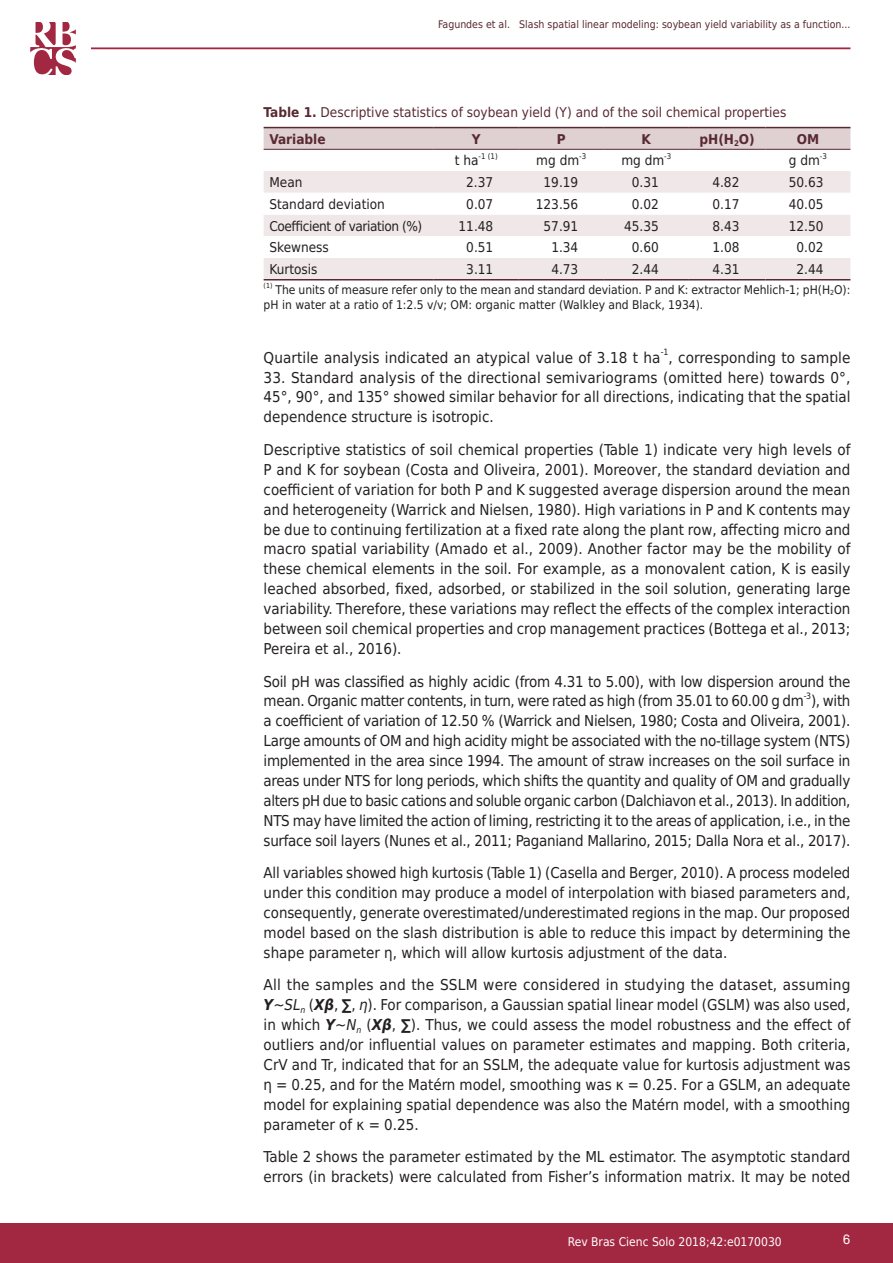
<style>
.page{position:relative;width:893px;height:1263px;background:#fff}
.page>*{position:absolute;margin:0;border:0;box-sizing:border-box;transform-origin:0 0}
.t1{font:15px/20px "DejaVu Sans Condensed";color:#231f20;text-align:justify}
.t2{font:15px/20px "DejaVu Sans Condensed";letter-spacing:-.02em;color:#231f20}
.t3{font:13.5px "DejaVu Sans Condensed";color:#231f20}
.t4{font:13.5px/27px "DejaVu Sans Condensed";color:#582931}
.t5{font:13.5px "DejaVu Sans Condensed";letter-spacing:-.03em;color:#231f20}
.t6{font:700 13.5px "DejaVu Sans Condensed";color:#582931}
.t7{font:13.5px "Akkurat Pro";color:#fff}
.t8{font:12px/15px "DejaVu Sans Condensed";color:#231f20}
.t9{font:12px "DejaVu Sans Condensed";color:#fff}
.t10{font:10.5px "DejaVu Sans Condensed";color:#582931}
.t11{font:8.7px "DejaVu Sans Condensed";color:#231f20}
.t12{font:7.8px "DejaVu Sans Condensed";color:#231f20}
.t13{font:6.9px "DejaVu Sans Condensed";color:#231f20}
.s1{font-weight:700}
.s2{font-weight:700;font-style:italic}
.s3{font-style:italic}
</style>
<div class="page">
<div style="left:0;top:1223px;width:893px;height:40px;background:#a22842"></div>
<hr style="left:91px;top:47px;width:759px;height:2px;background:#a22842">
<svg style="left:30px;top:22px;width:46px;height:52px"></svg>
<svg style="left:264px;top:128px;width:586px;height:21px;background:#dbcbcd"></svg>
<div style="left:264px;top:171px;width:586px;height:108px;background:#f0e7e8"></div>
<svg style="left:264px;top:193px;width:586px;height:65px"></svg>
<hr style="left:264px;top:279px;width:170px;height:1px;background:#582931">
<hr style="left:434px;top:279px;width:85px;height:1px;background:#582931">
<hr style="left:519px;top:279px;width:85px;height:1px;background:#582931">
<hr style="left:604px;top:279px;width:85px;height:1px;background:#582931">
<hr style="left:689px;top:279px;width:76px;height:1px;background:#582931">
<hr style="left:765px;top:279px;width:85px;height:1px;background:#582931">
<hr style="left:264px;top:127px;width:170px;height:1px;background:#582931">
<hr style="left:434px;top:127px;width:85px;height:1px;background:#582931">
<hr style="left:519px;top:127px;width:85px;height:1px;background:#582931">
<hr style="left:604px;top:127px;width:85px;height:1px;background:#582931">
<hr style="left:689px;top:127px;width:76px;height:1px;background:#582931">
<hr style="left:765px;top:127px;width:85px;height:1px;background:#582931">
<hr style="left:264px;top:149px;width:170px;height:1px;background:#582931">
<hr style="left:434px;top:149px;width:85px;height:1px;background:#582931">
<hr style="left:519px;top:149px;width:85px;height:1px;background:#582931">
<hr style="left:604px;top:149px;width:85px;height:1px;background:#582931">
<hr style="left:689px;top:149px;width:76px;height:1px;background:#582931">
<hr style="left:765px;top:149px;width:85px;height:1px;background:#582931">
<p class="t10" style="left:438px;top:16px;width:414px">Fagundes et al. Slash spatial linear modeling: soybean yield variability as a function...</p>
<p class="t4" style="left:269px;top:98px;width:518px;text-indent:-6px"><span class="s1">Table 1.</span> Descriptive statistics of soybean yield (Y) and of the soil chemical properties<br><span class="s1">Variable</span></p>
<p class="t6" style="left:472px;top:128px;width:10px">Y</p>
<p class="t6" style="left:557px;top:128px;width:10px">P</p>
<p class="t6" style="left:642px;top:128px;width:11px">K</p>
<p class="t6" style="left:699px;top:128px;width:57px">pH(H<sub>2</sub>O)</p>
<p class="t6" style="left:797px;top:128px;width:24px">OM</p>
<p class="t3" style="left:455px;top:150px;width:25px">t ha</p>
<p class="t12" style="left:478px;top:149px;width:21px">-1 (1)</p>
<p class="t3" style="left:536px;top:150px;width:44px">mg dm</p>
<p class="t12" style="left:579px;top:149px;width:9px">-3</p>
<p class="t3" style="left:621px;top:150px;width:44px">mg dm</p>
<p class="t12" style="left:664px;top:149px;width:9px">-3</p>
<p class="t3" style="left:789px;top:150px;width:33px">g dm</p>
<p class="t12" style="left:820px;top:149px;width:9px">-3</p>
<p class="t3" style="left:269px;top:171px;width:35px">Mean</p>
<p class="t3" style="left:466px;top:171px;width:29px">2.37</p>
<p class="t3" style="left:544px;top:171px;width:36px">19.19</p>
<p class="t3" style="left:632px;top:171px;width:29px">0.31</p>
<p class="t3" style="left:712px;top:171px;width:29px">4.82</p>
<p class="t3" style="left:789px;top:171px;width:36px">50.63</p>
<p class="t3" style="left:269px;top:193px;width:117px">Standard deviation</p>
<p class="t3" style="left:466px;top:193px;width:29px">0.07</p>
<p class="t3" style="left:536px;top:193px;width:44px">123.56</p>
<p class="t3" style="left:632px;top:193px;width:29px">0.02</p>
<p class="t3" style="left:712px;top:193px;width:29px">0.17</p>
<p class="t3" style="left:789px;top:193px;width:36px">40.05</p>
<p class="t5" style="left:269px;top:215px;width:154px">Coefficient of variation (%)</p>
<p class="t3" style="left:459px;top:215px;width:36px">11.48</p>
<p class="t3" style="left:544px;top:215px;width:36px">57.91</p>
<p class="t3" style="left:624px;top:215px;width:36px">45.35</p>
<p class="t3" style="left:712px;top:215px;width:29px">8.43</p>
<p class="t3" style="left:789px;top:215px;width:36px">12.50</p>
<p class="t3" style="left:269px;top:236px;width:61px">Skewness</p>
<p class="t3" style="left:466px;top:236px;width:29px">0.51</p>
<p class="t3" style="left:551px;top:236px;width:29px">1.34</p>
<p class="t3" style="left:632px;top:236px;width:29px">0.60</p>
<p class="t3" style="left:712px;top:236px;width:29px">1.08</p>
<p class="t3" style="left:796px;top:236px;width:29px">0.02</p>
<p class="t3" style="left:269px;top:258px;width:50px">Kurtosis</p>
<p class="t3" style="left:466px;top:258px;width:29px">3.11</p>
<p class="t3" style="left:551px;top:258px;width:29px">4.73</p>
<p class="t3" style="left:632px;top:258px;width:29px">2.44</p>
<p class="t3" style="left:712px;top:258px;width:29px">4.31</p>
<p class="t3" style="left:796px;top:258px;width:29px">2.44</p>
<p class="t13" style="left:264px;top:279px;width:10px">(1)</p>
<p class="t8" style="left:264px;top:282px;width:588px;text-indent:12px">The units of measure refer only to the mean and standard deviation. P and K: extractor Mehlich-1; pH(H<sub>2</sub>O): pH in water at a ratio of 1:2.5 v/v; OM: organic matter (Walkley and Black, 1934).</p>
<p class="t1" style="left:264px;top:347px;width:398px">Quartile analysis indicated an atypical value of 3.18 t ha</p>
<p class="t11" style="left:661px;top:345px;width:9px">-1</p>
<p class="t1" style="left:669px;top:347px;width:183px">, corresponding to sample</p>
<p class="t1" style="left:264px;top:367px;width:588px">33. Standard analysis of the directional semivariograms (omitted here) towards 0°, 45°, 90°, and 135° showed similar behavior for all directions, indicating that the spatial dependence structure is isotropic.</p>
<p class="t1" style="left:264px;top:439px;width:588px">Descriptive statistics of soil chemical properties (Table 1) indicate very high levels of P and K for soybean (Costa and Oliveira, 2001). Moreover, the standard deviation and coefficient of variation for both P and K suggested average dispersion around the mean and heterogeneity (Warrick and Nielsen, 1980). High variations in P and K contents may be due to continuing fertilization at a fixed rate along the plant row, affecting micro and macro spatial variability (Amado et al., 2009). Another factor may be the mobility of these chemical elements in the soil. For example, as a monovalent cation, K is easily leached absorbed, fixed, adsorbed, or stabilized in the soil solution, generating large variability. Therefore, these variations may reflect the effects of the complex interaction between soil chemical properties and crop management practices (Bottega et al., 2013; Pereira et al., 2016).</p>
<p class="t2" style="left:264px;top:671px;width:588px">Soil pH was classified as highly acidic (from 4.31 to 5.00), with low dispersion around the mean. Organic matter contents, in turn, were rated as high (from 35.01 to 60.00 g dm</p>
<p class="t11" style="left:804px;top:689px;width:9px">-3</p>
<p class="t1" style="left:264px;top:691px;width:588px;text-indent:547px">), with a coefficient of variation of 12.50 % (Warrick and Nielsen, 1980; Costa and Oliveira, 2001).<br>Large amounts of OM and high acidity might be associated with the no-tillage system (NTS) implemented in the area since 1994. The amount of straw increases on the soil surface in areas under NTS for long periods, which shifts the quantity and quality of OM and gradually alters pH due to basic cations and soluble organic carbon (Dalchiavon et al., 2013). In addition, NTS may have limited the action of liming, restricting it to the areas of application, i.e., in the surface soil layers (Nunes et al., 2011; Paganiand Mallarino, 2015; Dalla Nora et al., 2017).</p>
<p class="t1" style="left:264px;top:863px;width:588px">All variables showed high kurtosis (Table 1) (Casella and Berger, 2010). A process modeled under this condition may produce a model of interpolation with biased parameters and, consequently, generate overestimated/underestimated regions in the map. Our proposed model based on the slash distribution is able to reduce this impact by determining the shape parameter η, which will allow kurtosis adjustment of the data.</p>
<p class="t1" style="left:264px;top:975px;width:588px">All the samples and the SSLM were considered in studying the dataset, assuming <span class="s2">Y</span>~<span class="s3">SL</span><sub>n</sub> (<span class="s2">Xβ</span>, <span class="s2">∑</span>, <span class="s3">η</span>). For comparison, a Gaussian spatial linear model (GSLM) was also used, in which <span class="s2">Y</span>~<span class="s3">N</span><sub>n</sub> (<span class="s2">Xβ</span>, <span class="s2">∑</span>). Thus, we could assess the model robustness and the effect of outliers and/or influential values on parameter estimates and mapping. Both criteria, CrV and Tr, indicated that for an SSLM, the adequate value for kurtosis adjustment was η = 0.25, and for the Matérn model, smoothing was κ = 0.25. For a GSLM, an adequate model for explaining spatial dependence was also the Matérn model, with a smoothing parameter of κ = 0.25.</p>
<p class="t1" style="left:264px;top:1147px;width:588px">Table 2 shows the parameter estimated by the ML estimator. The asymptotic standard errors (in brackets) were calculated from Fisher’s information matrix. It may be noted</p>
<p class="t9" style="left:568px;top:1231px;width:215px">Rev Bras Cienc Solo 2018;42:e0170030</p>
<p class="t7" style="left:843px;top:1231px;width:9px">6</p>
</div>
